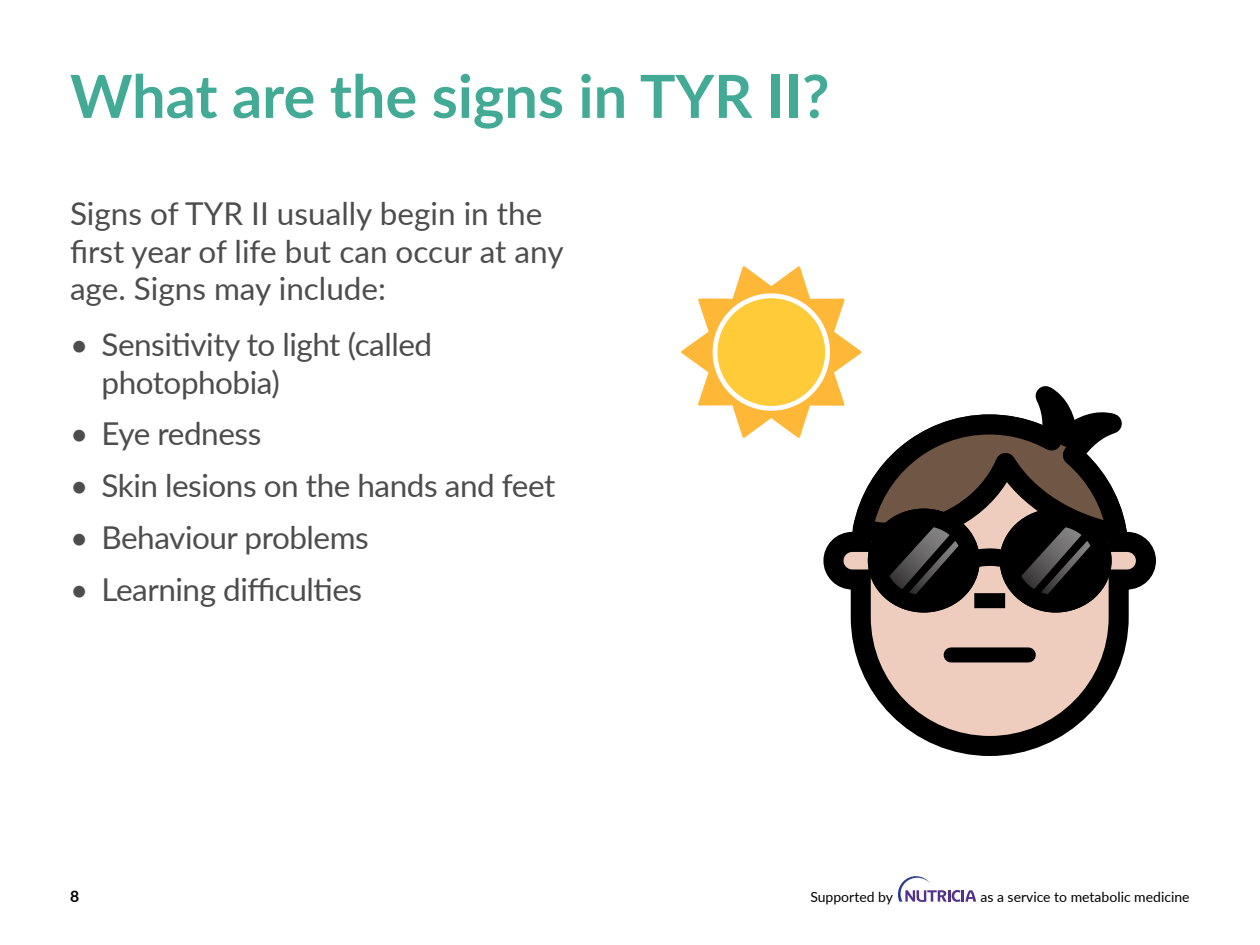
<style>
.page{position:relative;width:1260px;height:945px;background:#fff}
.page>*{position:absolute;margin:0;border:0;box-sizing:border-box;transform-origin:0 0}
.t1{font:700 59.5px "Lato";color:#43aa95}
.t2{font:31.5px/37.8px "Lato";letter-spacing:-.015em;color:#4d4d4d}
.t3{font:700 15.75px "Lato";color:#000}
.t4{font:14px "Lato";color:#000}
</style>
<div class="page">
<svg style="left:898px;top:876px;width:78px;height:26px"></svg>
<svg style="left:850px;top:559px;width:306px;height:197px"></svg>
<div style="left:974px;top:593px;width:31px;height:15px;background:#000"></div>
<svg style="left:1117px;top:415px;width:39px;height:144px"></svg>
<div style="left:951px;top:647px;width:77px;height:15px;background:#000"></div>
<div style="left:1000px;top:509px;width:112px;height:104px;border:17px solid #000;border-radius:50%"></div>
<div style="left:868px;top:509px;width:112px;height:104px;border:17px solid #000;border-radius:50%"></div>
<svg style="left:681px;top:266px;width:436px;height:333px"></svg>
<h1 class="t1" style="left:70px;top:52px;width:761px">What are the signs in TYR II?</h1>
<p class="t2" style="left:70px;top:193px;width:495px">Signs of TYR II usually begin in the first year of life but can occur at any age. Signs may include:</p>
<p class="t2" style="left:102px;top:324px;width:332px;text-indent:-32px">• Sensitivity to light (called photophobia)</p>
<p class="t2" style="left:70px;top:414px;width:193px">• Eye redness</p>
<p class="t2" style="left:70px;top:465px;width:487px">• Skin lesions on the hands and feet</p>
<p class="t2" style="left:70px;top:517px;width:300px">• Behaviour problems</p>
<p class="t2" style="left:70px;top:569px;width:294px">• Learning difficulties</p>
<p class="t3" style="left:70px;top:884px;width:11px">8</p>
<p class="t4" style="left:810px;top:887px;width:84px">Supported by</p>
<p class="t4" style="left:980px;top:887px;width:211px">as a service to metabolic medicine</p>
</div>
